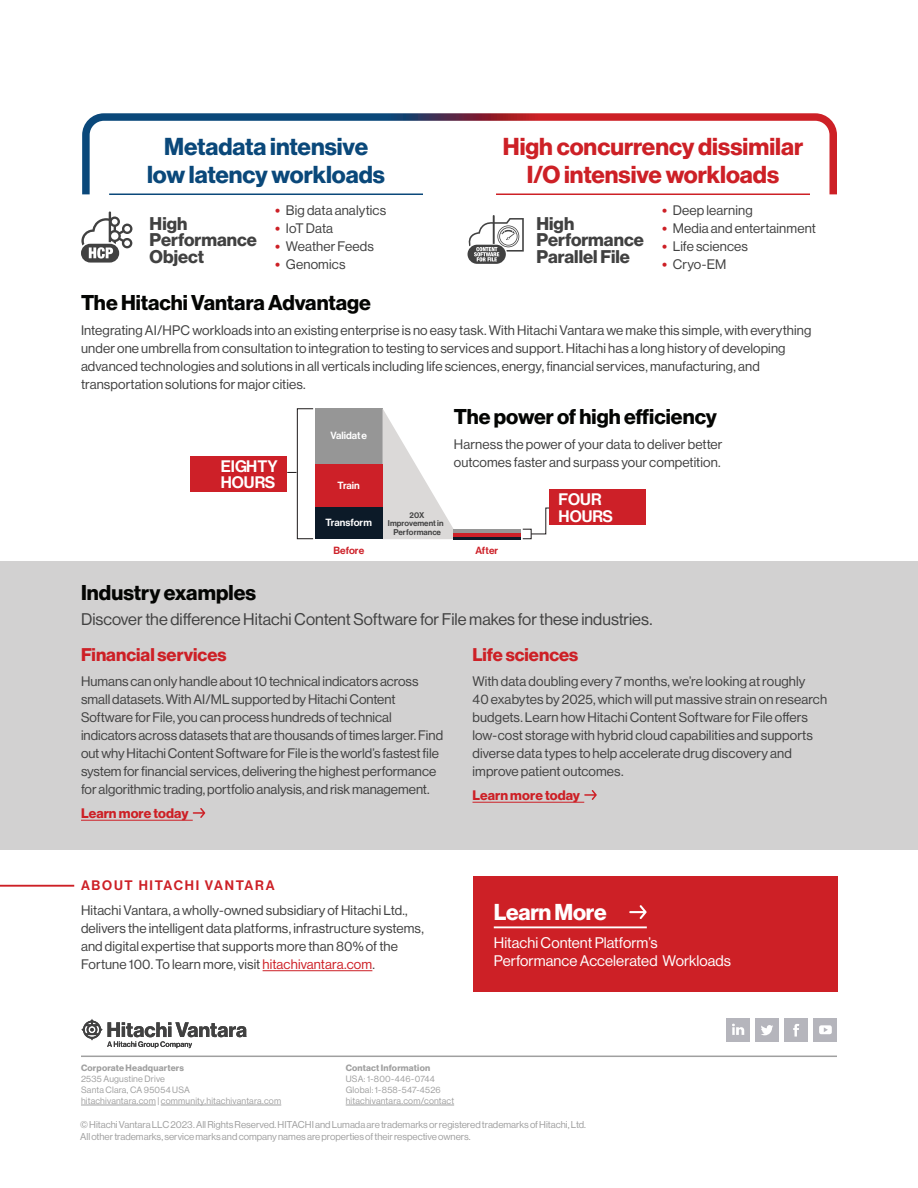
<style>
.page{position:relative;width:918px;height:1188px;background:#fff}
.page>*{position:absolute;margin:0;border:0;box-sizing:border-box;transform-origin:0 0}
.t1{font:24px/28.8px "N Haas Grotesk DS Pro 75 Bd";color:#cd2026;text-align:center}
.t2{font:24px/28.8px "N Haas Grotesk DS Pro 75 Bd";letter-spacing:-.005em;color:#0a487a;text-align:center}
.t3{font:22.5px "N Haas Grotesk DS Pro 75 Bd";letter-spacing:-.015em;color:#fff}
.t4{font:21px "N Haas Grotesk DS Pro 75 Bd";color:#040503}
.t5{font:18px/16.5px "N Haas Grotesk DS Pro 75 Bd";color:#414141}
.t6{font:18px "N Haas Grotesk DS Pro 75 Bd";color:#cd2026}
.t7{font:16.5px "N Haas Grotesk DS Pro 55 Rg";color:#414141}
.t8{font:16.35px/16.4px "N Haas Grotesk DS Pro 65 Md";color:#fff}
.t9{font:15px/18px "N Haas Grotesk DS Pro 55 Rg";letter-spacing:.005em;color:#fff}
.t10{font:13.5px/18px "N Haas Grotesk DS Pro 55 Rg";letter-spacing:.005em;color:#414141}
.t11{font:13.5px "N Haas Grotesk DS Pro 75 Bd";letter-spacing:.005em;color:#cd2026}
.t12{font:13.5px "N Haas Grotesk DS Pro 65 Md";letter-spacing:.13em;color:#cd2026}
.t13{font:10.2px "N Haas Grotesk DS Pro 65 Md";color:#fff}
.t14{font:10.2px "N Haas Grotesk DS Pro 65 Md";color:#cd2028}
.t15{font:9.75px/11.7px "N Haas Grotesk DS Pro 55 Rg";color:#a0a0a0}
.t16{font:9px/10.8px "N Haas Grotesk DS Pro 55 Rg";letter-spacing:.02em;color:#a0a0a0}
.t17{font:9px "N Haas Grotesk DS Pro 75 Bd";letter-spacing:.02em;color:#a0a0a0}
.t18{font:8.1px/8.1px "N Haas Grotesk DS Pro 65 Md";color:#424242;text-align:center}
.s1{font-family:"N Haas Grotesk DS Pro 75 Bd";color:#cd2026}
.s2{color:#cd2026}
</style>
<div class="page">
<div style="left:0;top:561px;width:918px;height:288px;background:#d2d1d1"></div>
<div style="left:814px;top:1019px;width:23px;height:23px;background:#b5b5bc"></div>
<svg style="left:819px;top:1025px;width:13px;height:9px"></svg>
<hr style="left:0;top:885px;width:74px;height:2px;background:#cd2026">
<hr style="left:263px;top:970px;width:109px;height:1px;background:#cd2026">
<div style="left:726px;top:1019px;width:23px;height:23px;background:#b5b5bc"></div>
<svg style="left:732px;top:1024px;width:12px;height:11px"></svg>
<div style="left:755px;top:1019px;width:24px;height:23px;background:#b5b5bc"></div>
<svg style="left:761px;top:1025px;width:12px;height:10px"></svg>
<div style="left:785px;top:1019px;width:23px;height:23px;background:#b5b5bc"></div>
<svg style="left:793px;top:1024px;width:6px;height:13px"></svg>
<div style="left:474px;top:877px;width:364px;height:115px;background:#cd2026"></div>
<hr style="left:494px;top:926px;width:153px;height:2px;background:#fff">
<svg style="left:629px;top:905px;width:18px;height:14px"></svg>
<hr style="left:81px;top:820px;width:112px;height:1px;background:#cd2026">
<svg style="left:193px;top:808px;width:12px;height:10px"></svg>
<hr style="left:472px;top:802px;width:112px;height:1px;background:#cd2026">
<svg style="left:584px;top:790px;width:13px;height:10px"></svg>
<svg style="left:82px;top:113px;width:755px;height:82px"></svg>
<svg style="left:81px;top:211px;width:51px;height:52px"></svg>
<svg style="left:468px;top:215px;width:56px;height:49px"></svg>
<div style="left:190px;top:456px;width:97px;height:35px;background:#cd2028"></div>
<div style="left:549px;top:490px;width:97px;height:35px;background:#cd2028"></div>
<div style="left:315px;top:408px;width:68px;height:57px;background:#969696"></div>
<div style="left:297px;top:408px;width:17px;height:131px;border:1px solid #201d1e"></div>
<svg style="left:383px;top:409px;width:70px;height:130px"></svg>
<div style="left:315px;top:465px;width:68px;height:42px;background:#cd2028"></div>
<div style="left:315px;top:507px;width:68px;height:32px;background:#0c1a28"></div>
<div style="left:453px;top:529px;width:68px;height:5px;background:#969696"></div>
<hr style="left:453px;top:534px;width:68px;height:3px;background:#cd2028">
<hr style="left:453px;top:537px;width:68px;height:2px;background:#0c1a28">
<svg style="left:522px;top:507px;width:28px;height:33px"></svg>
<svg style="left:81px;top:1019px;width:166px;height:29px"></svg>
<hr style="left:81px;top:1056px;width:756px;height:1px;background:#a0a0a0">
<hr style="left:81px;top:1105px;width:75px;height:1px;background:#a0a0a0">
<hr style="left:161px;top:1105px;width:120px;height:1px;background:#a0a0a0">
<hr style="left:346px;top:1105px;width:108px;height:1px;background:#a0a0a0">
<h1 class="t2" style="left:147px;top:132px;width:239px">Metadata intensive low latency workloads</h1>
<h3 class="t5" style="left:150px;top:216px;width:109px">High<br>Performance<br>Object</h3>
<p class="t10" style="left:275px;top:201px;width:113px"><span class="s1">•</span> Big data analytics</p>
<p class="t10" style="left:275px;top:219px;width:60px"><span class="s1">•</span> IoT Data</p>
<p class="t10" style="left:275px;top:237px;width:100px"><span class="s1">•</span> Weather Feeds</p>
<p class="t10" style="left:275px;top:255px;width:72px"><span class="s1">•</span> Genomics</p>
<h1 class="t1" style="left:503px;top:132px;width:302px">High concurrency dissimilar<br>I/O intensive workloads</h1>
<h3 class="t5" style="left:537px;top:216px;width:109px">High<br>Performance<br>Parallel File</h3>
<p class="t10" style="left:662px;top:201px;width:92px"><span class="s1">•</span> Deep learning</p>
<p class="t10" style="left:662px;top:219px;width:155px"><span class="s1">•</span> Media and entertainment</p>
<p class="t10" style="left:662px;top:237px;width:87px"><span class="s1">•</span> Life sciences</p>
<p class="t10" style="left:662px;top:255px;width:66px"><span class="s1">•</span> Cryo-EM</p>
<h3 class="t4" style="left:81px;top:290px;width:291px">The Hitachi Vantara Advantage</h3>
<p class="t10" style="left:81px;top:321px;width:732px">Integrating AI/HPC workloads into an existing enterprise is no easy task. With Hitachi Vantara we make this simple, with everything under one umbrella from consultation to integration to testing to services and support. Hitachi has a long history of developing advanced technologies and solutions in all verticals including life sciences, energy, financial services, manufacturing, and transportation solutions for major cities.</p>
<p class="t8" style="left:221px;top:458px;width:59px">EIGHTY<br>HOURS</p>
<p class="t13" style="left:331px;top:430px;width:38px">Validate</p>
<h3 class="t4" style="left:454px;top:405px;width:265px">The power of high efficiency</h3>
<p class="t10" style="left:454px;top:436px;width:270px">Harness the power of your data to deliver better outcomes faster and surpass your competition.</p>
<p class="t13" style="left:337px;top:480px;width:24px">Train</p>
<p class="t13" style="left:325px;top:517px;width:48px">Transform</p>
<p class="t14" style="left:333px;top:544px;width:32px">Before</p>
<p class="t14" style="left:476px;top:544px;width:24px">After</p>
<p class="t18" style="left:388px;top:511px;width:57px">20X<br>Improvement in<br>Performance</p>
<p class="t8" style="left:559px;top:492px;width:56px">FOUR<br>HOURS</p>
<h3 class="t4" style="left:81px;top:581px;width:176px">Industry examples</h3>
<p class="t7" style="left:81px;top:610px;width:573px">Discover the difference Hitachi Content Software for File makes for these industries.</p>
<h3 class="t6" style="left:81px;top:644px;width:147px">Financial services</h3>
<p class="t10" style="left:81px;top:672px;width:364px">Humans can only handle about 10 technical indicators across small datasets. With AI/ML supported by Hitachi Content Software for File, you can process hundreds of technical indicators across datasets that are thousands of times larger. Find out why Hitachi Content Software for File is the world’s fastest file system for financial services, delivering the highest performance for algorithmic trading, portfolio analysis, and risk management.</p>
<p class="t11" style="left:81px;top:806px;width:109px">Learn more today</p>
<h3 class="t6" style="left:472px;top:644px;width:107px">Life sciences</h3>
<p class="t10" style="left:472px;top:672px;width:356px">With data doubling every 7 months, we’re looking at roughly<br>40 exabytes by 2025, which will put massive strain on research budgets. Learn how Hitachi Content Software for File offers low-cost storage with hybrid cloud capabilities and supports diverse data types to help accelerate drug discovery and improve patient outcomes.</p>
<p class="t11" style="left:472px;top:788px;width:109px">Learn more today</p>
<p class="t12" style="left:81px;top:878px;width:195px">ABOUT HITACHI VANTARA</p>
<p class="t10" style="left:81px;top:901px;width:344px">Hitachi Vantara, a wholly-owned subsidiary of Hitachi Ltd., delivers the intelligent data platforms, infrastructure systems, and digital expertise that supports more than 80% of the Fortune 100. To learn more, visit <span class="s2">hitachivantara.com</span>.</p>
<h2 class="t3" style="left:494px;top:899px;width:114px">Learn More</h2>
<p class="t9" style="left:494px;top:934px;width:239px">Hitachi Content Platform’s<br>Performance Accelerated Workloads</p>
<p class="t17" style="left:346px;top:1063px;width:86px">Contact Information</p>
<p class="t16" style="left:346px;top:1074px;width:110px">USA: 1-800-446-0744<br>Global: 1-858-547-4526 hitachivantara.com/contact</p>
<p class="t15" style="left:80px;top:1119px;width:507px">© Hitachi Vantara LLC 2023. All Rights Reserved. HITACHI and Lumada are trademarks or registered trademarks of Hitachi, Ltd.<br>All other trademarks, service marks and company names are properties of their respective owners.</p>
<p class="t17" style="left:81px;top:1063px;width:105px">Corporate Headquarters</p>
<p class="t16" style="left:81px;top:1074px;width:202px">2535 Augustine Drive<br>Santa Clara, CA 95054 USA<br>hitachivantara.com | community.hitachivantara.com</p>
</div>
